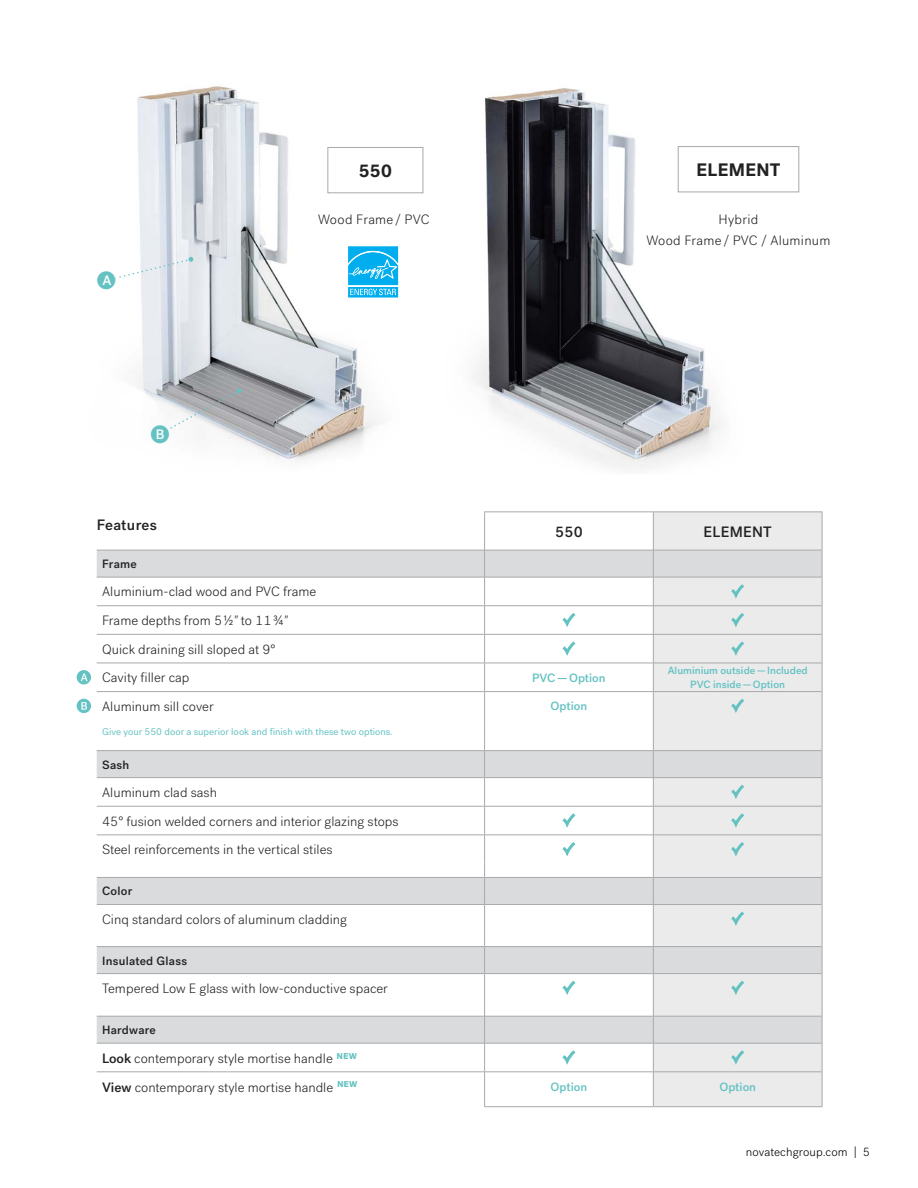
<style>
.page{position:relative;width:918px;height:1188px;background:#fff}
.page>*{position:absolute;margin:0;border:0;box-sizing:border-box;transform-origin:0 0}
.t1{font:300 24.9px "Post Grotesk";color:#65c2c2}
.t2{font:700 18px "Post Grotesk";letter-spacing:.02em;color:#222223}
.t3{font:500 15px "Post Grotesk";letter-spacing:.02em;color:#222223}
.t4{font:300 13.5px/28.7px "Post Grotesk";color:#222223}
.t5{font:300 13.5px/20.7px "Post Grotesk";letter-spacing:.02em;color:#222223;text-align:center}
.t6{font:500 12px "Post Grotesk";letter-spacing:.02em;color:#222223}
.t7{font:500 12px "Post Grotesk";color:#65c2c2}
.t8{font:300 12px "Post Grotesk";letter-spacing:.01em;color:#000}
.t9{font:500 10.5px/13.5px "Post Grotesk";color:#65c2c2;text-align:center}
.t10{font:9.75px "Post Grotesk";color:#65c2c2}
.s1{font-style:italic}
.s2{font-weight:500}
</style>
<div class="page">
<img style="left:473px;top:88px;width:275px;height:381px">
<div style="left:678px;top:146px;width:121px;height:46px;border:1px solid #a7a9ac"></div>
<img style="left:113px;top:86px;width:290px;height:375px">
<div style="left:327px;top:147px;width:96px;height:46px;border:1px solid #a7a9ac"></div>
<svg style="left:114px;top:257px;width:79px;height:23px"></svg>
<svg style="left:165px;top:388px;width:77px;height:44px"></svg>
<div style="left:347px;top:245px;width:52px;height:41px;background:#fff"></div>
<svg style="left:347px;top:246px;width:52px;height:53px;background:#3cc1f2"></svg>
<div style="left:654px;top:512px;width:168px;height:594px;background:#ebebec"></div>
<svg style="left:97px;top:551px;width:725px;height:492px"></svg>
<hr style="left:485px;top:946px;width:168px;height:1px;background:#a7a9ac">
<hr style="left:654px;top:946px;width:168px;height:1px;background:#a7a9ac">
<hr style="left:485px;top:973px;width:168px;height:1px;background:#a7a9ac">
<hr style="left:654px;top:973px;width:168px;height:1px;background:#a7a9ac">
<hr style="left:485px;top:877px;width:168px;height:1px;background:#a7a9ac">
<hr style="left:654px;top:877px;width:168px;height:1px;background:#a7a9ac">
<hr style="left:485px;top:1016px;width:168px;height:1px;background:#a7a9ac">
<hr style="left:654px;top:1016px;width:168px;height:1px;background:#a7a9ac">
<hr style="left:485px;top:1043px;width:168px;height:1px;background:#a7a9ac">
<hr style="left:654px;top:1043px;width:168px;height:1px;background:#a7a9ac">
<hr style="left:485px;top:550px;width:168px;height:1px;background:#a7a9ac">
<hr style="left:654px;top:550px;width:168px;height:1px;background:#a7a9ac">
<hr style="left:485px;top:577px;width:168px;height:1px;background:#a7a9ac">
<hr style="left:654px;top:577px;width:168px;height:1px;background:#a7a9ac">
<hr style="left:97px;top:550px;width:387px;height:1px;background:#a7a9ac">
<hr style="left:97px;top:577px;width:387px;height:1px;background:#a7a9ac">
<hr style="left:97px;top:946px;width:387px;height:1px;background:#a7a9ac">
<hr style="left:97px;top:973px;width:387px;height:1px;background:#a7a9ac">
<hr style="left:97px;top:877px;width:387px;height:1px;background:#a7a9ac">
<hr style="left:97px;top:1016px;width:387px;height:1px;background:#a7a9ac">
<hr style="left:97px;top:1043px;width:387px;height:1px;background:#a7a9ac">
<hr style="left:97px;top:750px;width:387px;height:1px;background:#a7a9ac">
<hr style="left:485px;top:750px;width:168px;height:1px;background:#a7a9ac">
<hr style="left:654px;top:750px;width:168px;height:1px;background:#a7a9ac">
<hr style="left:484px;top:511px;width:169px;height:1px;background:#a7a9ac">
<hr style="left:653px;top:511px;width:170px;height:1px;background:#a7a9ac">
<hr style="left:653px;top:512px;width:1px;height:38px;background:#a7a9ac">
<hr style="left:822px;top:512px;width:1px;height:38px;background:#a7a9ac">
<svg style="left:484px;top:550px;width:1px;height:556px"></svg>
<svg style="left:653px;top:550px;width:1px;height:556px"></svg>
<svg style="left:822px;top:550px;width:1px;height:556px"></svg>
<hr style="left:484px;top:1106px;width:169px;height:1px;background:#a7a9ac">
<hr style="left:653px;top:1106px;width:170px;height:1px;background:#a7a9ac">
<hr style="left:484px;top:512px;width:1px;height:38px;background:#a7a9ac">
<hr style="left:97px;top:904px;width:388px;height:1px;background:#a7a9ac">
<hr style="left:485px;top:904px;width:168px;height:1px;background:#a7a9ac">
<hr style="left:653px;top:904px;width:169px;height:1px;background:#a7a9ac">
<hr style="left:97px;top:777px;width:388px;height:1px;background:#a7a9ac">
<hr style="left:485px;top:777px;width:168px;height:1px;background:#a7a9ac">
<hr style="left:653px;top:777px;width:169px;height:1px;background:#a7a9ac">
<hr style="left:97px;top:605px;width:388px;height:1px;background:#a7a9ac">
<hr style="left:485px;top:605px;width:168px;height:1px;background:#a7a9ac">
<hr style="left:653px;top:605px;width:169px;height:1px;background:#a7a9ac">
<hr style="left:97px;top:634px;width:388px;height:1px;background:#a7a9ac">
<hr style="left:485px;top:634px;width:168px;height:1px;background:#a7a9ac">
<hr style="left:653px;top:634px;width:169px;height:1px;background:#a7a9ac">
<hr style="left:97px;top:663px;width:388px;height:1px;background:#a7a9ac">
<hr style="left:485px;top:663px;width:168px;height:1px;background:#a7a9ac">
<hr style="left:653px;top:663px;width:169px;height:1px;background:#a7a9ac">
<hr style="left:97px;top:691px;width:388px;height:1px;background:#a7a9ac">
<hr style="left:485px;top:691px;width:168px;height:1px;background:#a7a9ac">
<hr style="left:653px;top:691px;width:169px;height:1px;background:#a7a9ac">
<hr style="left:97px;top:806px;width:388px;height:1px;background:#a7a9ac">
<hr style="left:485px;top:806px;width:168px;height:1px;background:#a7a9ac">
<hr style="left:653px;top:806px;width:169px;height:1px;background:#a7a9ac">
<hr style="left:97px;top:835px;width:388px;height:1px;background:#a7a9ac">
<hr style="left:485px;top:835px;width:168px;height:1px;background:#a7a9ac">
<hr style="left:653px;top:835px;width:169px;height:1px;background:#a7a9ac">
<hr style="left:97px;top:1072px;width:388px;height:1px;background:#a7a9ac">
<hr style="left:485px;top:1072px;width:168px;height:1px;background:#a7a9ac">
<hr style="left:653px;top:1072px;width:169px;height:1px;background:#a7a9ac">
<svg style="left:730px;top:583px;width:15px;height:17px"></svg>
<svg style="left:561px;top:612px;width:16px;height:17px"></svg>
<svg style="left:730px;top:612px;width:15px;height:17px"></svg>
<svg style="left:561px;top:640px;width:16px;height:18px"></svg>
<svg style="left:730px;top:640px;width:15px;height:18px"></svg>
<svg style="left:730px;top:698px;width:15px;height:17px"></svg>
<svg style="left:730px;top:784px;width:15px;height:17px"></svg>
<svg style="left:561px;top:812px;width:16px;height:18px"></svg>
<svg style="left:730px;top:812px;width:15px;height:18px"></svg>
<svg style="left:561px;top:841px;width:16px;height:17px"></svg>
<svg style="left:730px;top:841px;width:15px;height:17px"></svg>
<svg style="left:730px;top:910px;width:15px;height:18px"></svg>
<svg style="left:561px;top:980px;width:16px;height:17px"></svg>
<svg style="left:730px;top:980px;width:15px;height:17px"></svg>
<svg style="left:562px;top:1050px;width:14px;height:15px"></svg>
<svg style="left:730px;top:1049px;width:15px;height:18px"></svg>
<div style="left:77px;top:670px;width:14px;height:15px;background:#65c2c2;border-radius:50%"></div>
<svg style="left:81px;top:673px;width:7px;height:8px"></svg>
<div style="left:77px;top:699px;width:14px;height:14px;background:#65c2c2;border-radius:50%"></div>
<svg style="left:81px;top:702px;width:6px;height:8px"></svg>
<h2 class="t2" style="left:359px;top:159px;width:35px">550</h2>
<h1 class="t1" style="left:96px;top:266px;width:23px">●<sup>A</sup></h1>
<h1 class="t1" style="left:150px;top:421px;width:23px">●<sup>B</sup></h1>
<p class="t3" style="left:97px;top:516px;width:62px">Features</p>
<p class="t4" style="left:318px;top:206px;width:113px">Wood Frame / PVC</p>
<p class="t6" style="left:102px;top:557px;width:36px">Frame</p>
<p class="t4" style="left:102px;top:578px;width:216px">Aluminium-clad wood and PVC frame<br>Frame depths from 51/2<span class="s1">"</span> to 113/4<span class="s1">"<br></span>Quick draining sill sloped at 9°<br>Cavity filler cap</p>
<h2 class="t2" style="left:696px;top:158px;width:86px">ELEMENT</h2>
<p class="t5" style="left:646px;top:210px;width:186px">Hybrid<br>Wood Frame / PVC / Aluminum</p>
<p class="t3" style="left:555px;top:522px;width:29px">550</p>
<p class="t3" style="left:704px;top:522px;width:70px">ELEMENT</p>
<p class="t7" style="left:532px;top:670px;width:75px">PVC—Option</p>
<p class="t9" style="left:668px;top:664px;width:142px">Aluminium outside—Included<br>PVC inside—Option</p>
<p class="t4" style="left:102px;top:692px;width:113px">Aluminum sill cover</p>
<p class="t7" style="left:551px;top:699px;width:38px">Option</p>
<p class="t10" style="left:102px;top:726px;width:292px">Give your 550 door a superior look and finish with these two options.</p>
<p class="t6" style="left:102px;top:757px;width:29px">Sash</p>
<p class="t4" style="left:102px;top:778px;width:298px">Aluminum clad sash<br>45° fusion welded corners and interior glazing stops<br>Steel reinforcements in the vertical stiles</p>
<p class="t6" style="left:102px;top:884px;width:32px">Color</p>
<p class="t4" style="left:102px;top:905px;width:246px">Cinq standard colors of aluminum cladding</p>
<p class="t6" style="left:102px;top:953px;width:86px">Insulated Glass</p>
<p class="t4" style="left:102px;top:974px;width:287px">Tempered Low E glass with low-conductive spacer</p>
<p class="t6" style="left:102px;top:1023px;width:55px">Hardware</p>
<p class="t4" style="left:102px;top:1044px;width:257px"><span class="s2">Look</span> contemporary style mortise handle <sup>new<br></sup><span class="s2">View</span> contemporary style mortise handle <sup>new</sup></p>
<p class="t7" style="left:551px;top:1079px;width:38px">Option</p>
<p class="t7" style="left:719px;top:1079px;width:38px">Option</p>
<p class="t8" style="left:746px;top:1145px;width:126px">novatechgroup.com | 5</p>
</div>
